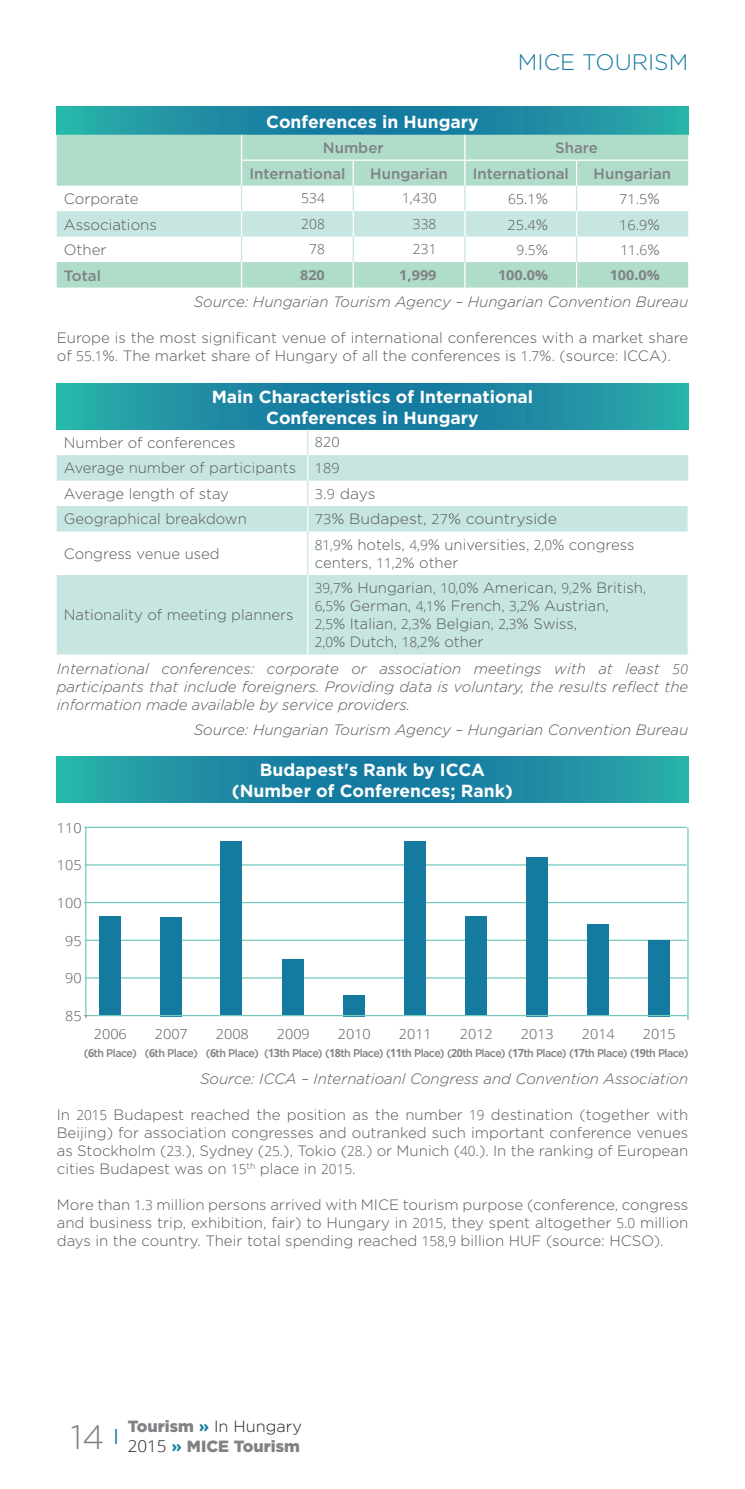
<style>
.page{position:relative;width:745px;height:1489px;background:#fff}
.page>*{position:absolute;margin:0;border:0;box-sizing:border-box;transform-origin:0 0}
.t1{font:300 33.75px "Gotham";color:#808285}
.t2{font:300 22.5px "Gotham";color:#167ba1}
.t3{font:700 17.5px/21px "Gotham";color:#fff;text-align:center}
.t4{font:300 16.25px "Gotham";color:#231f20}
.t5{font:900 16.25px "Gotham";color:#808285}
.t6{font:500 16.25px "Gotham";color:#167ba1}
.t7{font:300 15px/18px "Gotham";color:#57585a}
.t8{font:italic 300 15px/18px "Gotham";color:#57585a;text-align:justify}
.t9{font:500 15px "Gotham";color:#808285}
.t10{font:300 15px "Gotham";color:#57585a;scale:1.05 1}
.t11{font:300 13.75px "Open Sans";color:#57585a;scale:1.05 1}
.t12{font:300 13.75px "Open Sans";color:#57585a}
.t13{font:700 13.75px "Open Sans";color:#808285;scale:1.05 1}
.t14{font:500 11.25px "Gotham";letter-spacing:-.05em;color:#808285;scale:.95 1}
.s1{font-family:"Gotham";font-size:15px}
.s2{font-family:"Gotham"}
.s3{font-family:"Open Sans";font-size:13.75px}
.s4{font-family:"Open Sans";font-weight:700}
.s5{font-weight:900;color:#808285}
.s6{font-weight:700;color:#167ba1}
.s7{font-family:"Open Sans";font-weight:300;color:#231f20}
</style>
<div class="page">
<svg style="left:57px;top:756px;width:630px;height:46px;background:#1e8ea4"></svg>
<svg style="left:57px;top:106px;width:630px;height:29px;background:#1f8fa4"></svg>
<svg style="left:57px;top:135px;width:630px;height:152px"></svg>
<hr style="left:242px;top:159px;width:111px;height:2px;background:#fff">
<hr style="left:353px;top:159px;width:111px;height:2px;background:#fff">
<hr style="left:464px;top:159px;width:112px;height:2px;background:#fff">
<hr style="left:576px;top:159px;width:111px;height:2px;background:#fff">
<svg style="left:57px;top:383px;width:630px;height:46px;background:#1e8ea4"></svg>
<svg style="left:57px;top:455px;width:630px;height:199px;fill:#c7e6e1"></svg>
<svg style="left:687px;top:506px;width:1px;height:25px"></svg>
<hr style="left:307px;top:575px;width:1px;height:79px;background:#fff">
<svg style="left:307px;top:429px;width:1px;height:102px"></svg>
<hr style="left:307px;top:531px;width:1px;height:44px;background:#c7e6e1">
<hr style="left:85px;top:939px;width:601px;height:1px;background:#73c9bd">
<hr style="left:85px;top:864px;width:601px;height:1px;background:#73c9bd">
<hr style="left:84px;top:826px;width:602px;height:2px;background:#73c9bd">
<hr style="left:85px;top:977px;width:602px;height:1px;background:#73c9bd">
<hr style="left:84px;top:901px;width:602px;height:2px;background:#73c9bd">
<div style="left:160px;top:916px;width:21px;height:100px;background:#157aa0"></div>
<div style="left:282px;top:959px;width:22px;height:57px;background:#157aa0"></div>
<div style="left:404px;top:841px;width:22px;height:175px;background:#157aa0"></div>
<div style="left:526px;top:856px;width:21px;height:160px;background:#157aa0"></div>
<div style="left:220px;top:841px;width:22px;height:175px;background:#157aa0"></div>
<div style="left:343px;top:994px;width:22px;height:22px;background:#157aa0"></div>
<div style="left:587px;top:924px;width:21px;height:92px;background:#157aa0"></div>
<div style="left:648px;top:940px;width:21px;height:76px;background:#157aa0"></div>
<div style="left:465px;top:916px;width:21px;height:100px;background:#157aa0"></div>
<hr style="left:687px;top:827px;width:1px;height:188px;background:#73c9bd">
<hr style="left:85px;top:827px;width:1px;height:188px;background:#73c9bd">
<div style="left:100px;top:916px;width:21px;height:100px;background:#157aa0"></div>
<hr style="left:86px;top:1014px;width:601px;height:2px;background:#73c9bd">
<h2 class="t2" style="left:517px;top:48px;width:172px">MICE TOURISM</h2>
<p class="t3" style="left:266px;top:111px;width:214px">Conferences in Hungary</p>
<p class="t9" style="left:322px;top:138px;width:62px">Number</p>
<p class="t9" style="left:555px;top:138px;width:44px">Share</p>
<p class="t9" style="left:249px;top:163px;width:97px">International</p>
<p class="t9" style="left:370px;top:163px;width:79px">Hungarian</p>
<p class="t9" style="left:472px;top:163px;width:97px">International</p>
<p class="t9" style="left:593px;top:163px;width:79px">Hungarian</p>
<p class="t7" style="left:64px;top:189px;width:76px">Corporate</p>
<p class="t12" style="left:301px;top:189px;width:25px">534</p>
<p class="t12" style="left:402px;top:189px;width:36px">1,430</p>
<p class="t12" style="left:508px;top:190px;width:41px">65<span class="s1">.</span>1<span class="s1">%</span></p>
<p class="t11" style="left:619px;top:190px;width:40px">71<span class="s1">.</span>5<span class="s1">%</span></p>
<p class="t7" style="left:64px;top:215px;width:95px">Associations</p>
<p class="t12" style="left:301px;top:214px;width:25px">208</p>
<p class="t12" style="left:412px;top:214px;width:25px">338</p>
<p class="t11" style="left:507px;top:215px;width:40px">25<span class="s1">.</span>4<span class="s1">%</span></p>
<p class="t11" style="left:619px;top:215px;width:40px">16<span class="s1">.</span>9<span class="s1">%</span></p>
<p class="t7" style="left:64px;top:240px;width:44px">Other</p>
<p class="t12" style="left:309px;top:240px;width:17px">78</p>
<p class="t12" style="left:412px;top:240px;width:25px">231</p>
<p class="t12" style="left:516px;top:240px;width:33px">9<span class="s1">.</span>5<span class="s1">%</span></p>
<p class="t12" style="left:620px;top:240px;width:41px">11<span class="s1">.</span>6<span class="s1">%</span></p>
<p class="t9" style="left:64px;top:265px;width:39px">Total</p>
<p class="t13" style="left:300px;top:265px;width:25px">820</p>
<p class="t13" style="left:399px;top:265px;width:37px">1,999</p>
<p class="t13" style="left:497px;top:265px;width:49px">100<span class="s2">.</span>0%</p>
<p class="t13" style="left:609px;top:265px;width:49px">100<span class="s2">.</span>0%</p>
<p class="t8" style="left:193px;top:292px;width:495px">Source: Hungarian Tourism Agency – Hungarian Convention Bureau</p>
<p class="t7" style="left:57px;top:328px;width:632px">Europe is the most significant venue of international conferences with a market share of <span class="s3">55.1</span>%. The market share of Hungary of all the conferences is <span class="s3">1.7</span>%. (source: ICCA).</p>
<p class="t3" style="left:211px;top:386px;width:323px">Main Characteristics of International<br>Conferences in Hungary</p>
<p class="t7" style="left:64px;top:433px;width:173px">Number of conferences</p>
<p class="t11" style="left:314px;top:433px;width:25px">820</p>
<p class="t7" style="left:64px;top:455px;width:277px;line-height:25.5px">Average number of participants <span class="s3">189<br></span>Average length of stay</p>
<p class="t10" style="left:314px;top:484px;width:59px"><span class="s3">3</span>.<span class="s3">9</span> days</p>
<p class="t7" style="left:64px;top:509px;width:184px">Geographical breakdown</p>
<p class="t10" style="left:314px;top:509px;width:232px"><span class="s3">73</span>% Budapest, <span class="s3">27</span>% countryside</p>
<p class="t7" style="left:64px;top:544px;width:157px">Congress venue used</p>
<p class="t7" style="left:314px;top:535px;width:321px"><span class="s3">81,9</span>% hotels, <span class="s3">4,9</span>% universities, <span class="s3">2,0</span>% congress centers, <span class="s3">11,2</span>% other</p>
<p class="t7" style="left:64px;top:605px;width:231px">Nationality of meeting planners</p>
<p class="t7" style="left:314px;top:578px;width:333px"><span class="s3">39,7</span>% Hungarian, <span class="s3">10,0</span>% American, <span class="s3">9,2</span>% British, <span class="s3">6,5</span>% German, <span class="s3">4,1</span>% French, <span class="s3">3,2</span>% Austrian,<br><span class="s3">2,5</span>% Italian, <span class="s3">2,3</span>% Belgian, <span class="s3">2,3</span>% Swiss,<br><span class="s3">2,0</span>% Dutch, <span class="s3">18,2</span>% other</p>
<p class="t8" style="left:57px;top:659px;width:632px">International conferences: corporate or association meetings with at least <span class="s3">50 </span>participants that include foreigners. Providing data is voluntary, the results reflect the information made available by service providers.</p>
<p class="t8" style="left:193px;top:720px;width:495px">Source: Hungarian Tourism Agency – Hungarian Convention Bureau</p>
<p class="t11" style="left:57px;top:818px;width:25px">110</p>
<p class="t11" style="left:57px;top:855px;width:25px">105</p>
<p class="t11" style="left:57px;top:893px;width:25px">100</p>
<p class="t11" style="left:65px;top:931px;width:17px">95</p>
<p class="t11" style="left:65px;top:968px;width:17px">90</p>
<p class="t11" style="left:65px;top:1006px;width:17px">85</p>
<p class="t3" style="left:232px;top:758px;width:282px">Budapest's Rank by ICCA (Number of Conferences; Rank)</p>
<p class="t11" style="left:94px;top:1024px;width:33px">2006</p>
<p class="t11" style="left:155px;top:1024px;width:33px">2007</p>
<p class="t11" style="left:216px;top:1024px;width:33px">2008</p>
<p class="t11" style="left:277px;top:1024px;width:33px">2009</p>
<p class="t11" style="left:337px;top:1024px;width:33px">2010</p>
<p class="t11" style="left:398px;top:1024px;width:33px">2011</p>
<p class="t11" style="left:459px;top:1024px;width:33px">2012</p>
<p class="t11" style="left:520px;top:1024px;width:33px">2013</p>
<p class="t11" style="left:581px;top:1024px;width:33px">2014</p>
<p class="t11" style="left:642px;top:1024px;width:33px">2015</p>
<p class="t14" style="left:84px;top:1045px;width:637px">(<span class="s4">6</span>th Place) (<span class="s4">6</span>th Place) (<span class="s4">6</span>th Place) (<span class="s4">13</span>th Place) (<span class="s4">18</span>th Place) (<span class="s4">11</span>th Place) (<span class="s4">20</span>th Place) (<span class="s4">17</span>th Place) (<span class="s4">17</span>th Place) (<span class="s4">19</span>th Place)</p>
<p class="t8" style="left:200px;top:1069px;width:489px">Source: ICCA – Internatioanl Congress and Convention Association</p>
<p class="t7" style="left:57px;top:1105px;width:632px;text-align:justify">In <span class="s3">2015</span> Budapest reached the position as the number <span class="s3">19</span> destination (together with Beijing) for association congresses and outranked such important conference venues as Stockholm (<span class="s3">23</span>.), Sydney (<span class="s3">25</span>.), Tokio (<span class="s3">28</span>.) or Munich (<span class="s3">40</span>.). In the ranking of European cities Budapest was on <span class="s3">15</span><sup>th</sup> place in <span class="s3">2015</span>.</p>
<p class="t7" style="left:57px;top:1195px;width:632px;text-align:justify">More than <span class="s3">1</span>.<span class="s3">3</span> million persons arrived with MICE tourism purpose (conference, congress and business trip, exhibition, fair) to Hungary in <span class="s3">2015</span>, they spent altogether <span class="s3">5</span>.<span class="s3">0</span> million days in the country. Their total spending reached <span class="s3">158</span>,<span class="s3">9</span> billion HUF (source: HCSO).</p>
<h1 class="t1" style="left:71px;top:1415px;width:35px">14</h1>
<p class="t4" style="left:128px;top:1416px;width:176px"><span class="s5">Tourism</span> <span class="s6">»</span> In Hungary</p>
<p class="t6" style="left:113px;top:1425px;width:7px">|</p>
<p class="t5" style="left:128px;top:1435px;width:173px"><span class="s7">2015</span> <span class="s6">»</span> MICE Tourism</p>
</div>
